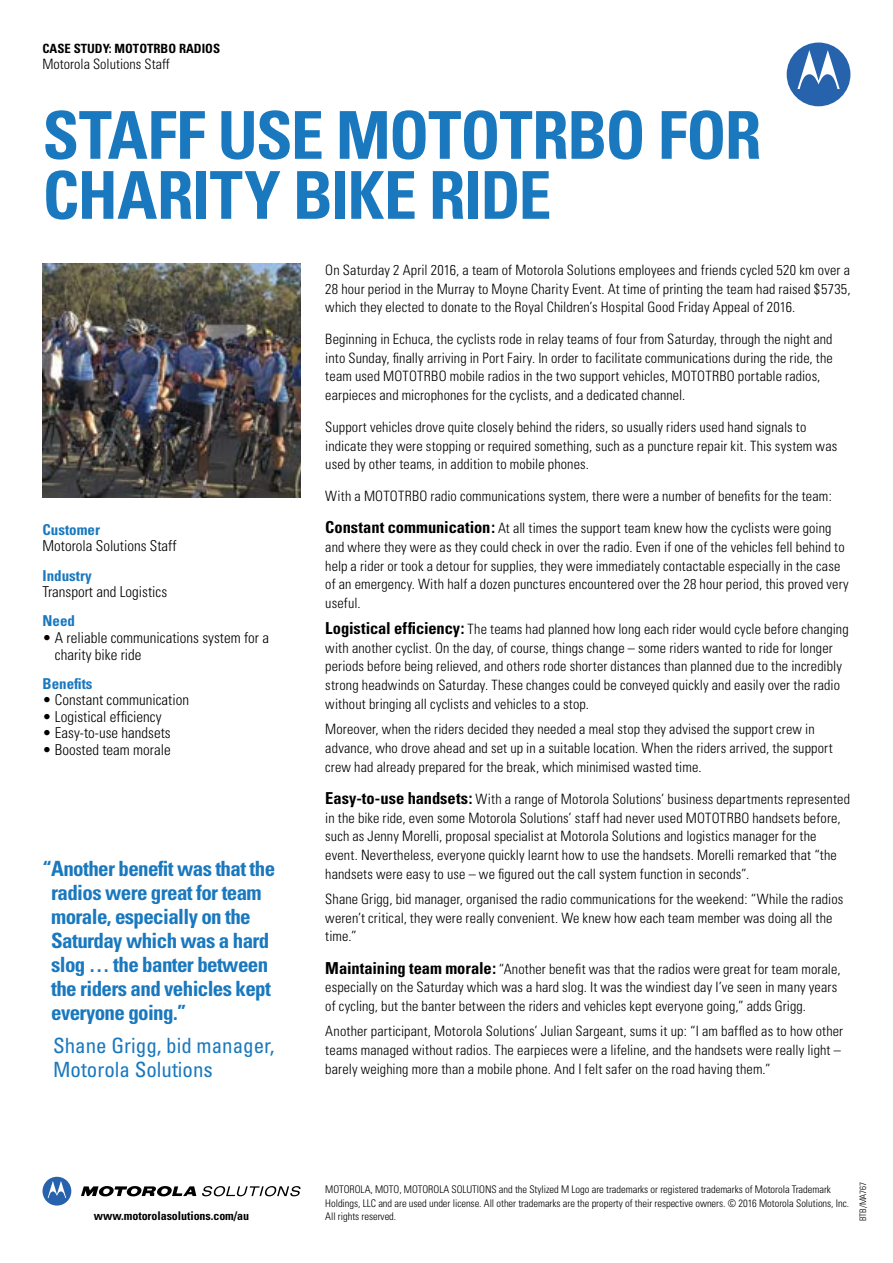
<style>
.page{position:relative;width:893px;height:1263px;background:#fff}
.page>*{position:absolute;margin:0;border:0;box-sizing:border-box;transform-origin:0 0}
.t1{font:700 condensed 66px/60px "Univers";letter-spacing:-.025em;color:#1978be}
.t2{font:700 condensed 21px/24px "Univers";letter-spacing:-.03em;color:#1978be}
.t3{font:condensed 21px/24px "Univers";color:#1978be}
.t4{font:300 condensed 15px/16.5px "Univers";color:#000}
.t5{font:700 condensed 15px "Univers";color:#1978be}
.t6{font:300 condensed 14.25px/18.8px "Univers";letter-spacing:.01em;color:#000}
.t7{font:700 condensed 12.75px "Univers";color:#000}
.t8{font:700 condensed 12px "Univers";letter-spacing:-.005em;color:#000}
.t9{font:300 condensed 10.5px/13.5px "Univers";letter-spacing:-.005em;color:#000}
.t10{font:300 condensed 9px "Univers";letter-spacing:-.005em;color:#000}
.s1{font-weight:700;font-size:16.5px}
</style>
<div class="page">
<svg style="left:81px;top:1186px;width:115px;height:11px"></svg>
<div style="left:43px;top:1177px;width:28px;height:28px;background:#2663ac;border-radius:50%"></div>
<svg style="left:48px;top:1181px;width:18px;height:17px"></svg>
<svg style="left:202px;top:1186px;width:98px;height:10px"></svg>
<svg style="left:787px;top:43px;width:63px;height:63px"></svg>
<img style="left:43px;top:264px;width:257px;height:233px">
<p class="t7" style="left:43px;top:40px;width:179px">CASE STUDY: MOTOTRBO RADIOS</p>
<p class="t6" style="left:43px;top:55px;width:129px">Motorola Solutions Staff</p>
<h1 class="t1" style="left:43px;top:105px;width:720px">STAFF USE MOTOTRBO FOR<br>CHARITY BIKE RIDE</h1>
<p class="t5" style="left:43px;top:520px;width:59px">Customer</p>
<p class="t4" style="left:43px;top:538px;width:136px">Motorola Solutions Staff</p>
<p class="t5" style="left:43px;top:566px;width:51px">Industry</p>
<p class="t4" style="left:43px;top:584px;width:126px">Transport and Logistics</p>
<p class="t5" style="left:43px;top:612px;width:34px">Need</p>
<p class="t4" style="left:55px;top:629px;width:216px;text-indent:-12px">• A reliable communications system for a charity bike ride</p>
<p class="t5" style="left:43px;top:674px;width:51px">Benefits</p>
<p class="t4" style="left:43px;top:692px;width:148px">• Constant communication</p>
<p class="t4" style="left:43px;top:708px;width:121px">• Logistical efficiency</p>
<p class="t4" style="left:43px;top:725px;width:130px">• Easy-to-use handsets</p>
<p class="t4" style="left:43px;top:741px;width:130px">• Boosted team morale</p>
<h2 class="t2" style="left:51px;top:857px;width:225px;text-indent:-9px">“Another benefit was that the radios were great for team morale, especially on the<br>Saturday which was a hard slog … the banter between the riders and vehicles kept everyone going.”</h2>
<h2 class="t3" style="left:53px;top:1033px;width:223px">Shane Grigg, bid manager,<br>Motorola Solutions</h2>
<p class="t6" style="left:325px;top:261px;width:527px;text-align:justify">On Saturday 2 April 2016, a team of Motorola Solutions employees and friends cycled 520 km over a 28 hour period in the Murray to Moyne Charity Event. At time of printing the team had raised $5735, which they elected to donate to the Royal Children’s Hospital Good Friday Appeal of 2016.</p>
<p class="t6" style="left:325px;top:330px;width:509px">Beginning in Echuca, the cyclists rode in relay teams of four from Saturday, through the night and into Sunday, finally arriving in Port Fairy. In order to facilitate communications during the ride, the team used MOTOTRBO mobile radios in the two support vehicles, MOTOTRBO portable radios, earpieces and microphones for the cyclists, and a dedicated channel.</p>
<p class="t6" style="left:325px;top:417px;width:513px">Support vehicles drove quite closely behind the riders, so usually riders used hand signals to indicate they were stopping or required something, such as a puncture repair kit. This system was used by other teams, in addition to mobile phones.</p>
<p class="t6" style="left:325px;top:486px;width:508px">With a MOTOTRBO radio communications system, there were a number of benefits for the team:</p>
<p class="t6" style="left:325px;top:519px;width:525px"><span class="s1">Constant communication:</span> At all times the support team knew how the cyclists were going and where they were as they could check in over the radio. Even if one of the vehicles fell behind to help a rider or took a detour for supplies, they were immediately contactable especially in the case of an emergency. With half a dozen punctures encountered over the 28 hour period, this proved very useful.</p>
<p class="t6" style="left:325px;top:619px;width:525px"><span class="s1">Logistical efficiency:</span> The teams had planned how long each rider would cycle before changing with another cyclist. On the day, of course, things change – some riders wanted to ride for longer periods before being relieved, and others rode shorter distances than planned due to the incredibly strong headwinds on Saturday. These changes could be conveyed quickly and easily over the radio without bringing all cyclists and vehicles to a stop.</p>
<p class="t6" style="left:325px;top:720px;width:509px">Moreover, when the riders decided they needed a meal stop they advised the support crew in advance, who drove ahead and set up in a suitable location. When the riders arrived, the support crew had already prepared for the break, which minimised wasted time.</p>
<p class="t6" style="left:325px;top:789px;width:526px"><span class="s1">Easy-to-use handsets:</span> With a range of Motorola Solutions’ business departments represented in the bike ride, even some Motorola Solutions’ staff had never used MOTOTRBO handsets before, such as Jenny Morelli, proposal specialist at Motorola Solutions and logistics manager for the event. Nevertheless, everyone quickly learnt how to use the handsets. Morelli remarked that “the handsets were easy to use – we figured out the call system function in seconds”.</p>
<p class="t6" style="left:325px;top:889px;width:520px">Shane Grigg, bid manager, organised the radio communications for the weekend: “While the radios weren’t critical, they were really convenient. We knew how each team member was doing all the time.”</p>
<p class="t6" style="left:325px;top:959px;width:517px"><span class="s1">Maintaining team morale:</span> “Another benefit was that the radios were great for team morale, especially on the Saturday which was a hard slog. It was the windiest day I’ve seen in many years of cycling, but the banter between the riders and vehicles kept everyone going,” adds Grigg.</p>
<p class="t6" style="left:325px;top:1022px;width:519px">Another participant, Motorola Solutions’ Julian Sargeant, sums it up: “I am baffled as to how other teams managed without radios. The earpieces were a lifeline, and the handsets were really light – barely weighing more than a mobile phone. And I felt safer on the road having them.”</p>
<p class="t8" style="left:94px;top:1209px;width:157px">www.motorolasolutions.com/au</p>
<p class="t9" style="left:325px;top:1183px;width:525px">MOTOROLA, MOTO, MOTOROLA SOLUTIONS and the Stylized M Logo are trademarks or registered trademarks of Motorola Trademark<br>Holdings, LLC and are used under license. All other trademarks are the property of their respective owners. © 2016 Motorola Solutions, Inc.<br>All rights reserved.</p>
<p class="t10" style="left:857px;top:1221px;width:41px;rotate:-90deg">BTB/MA767</p>
</div>
